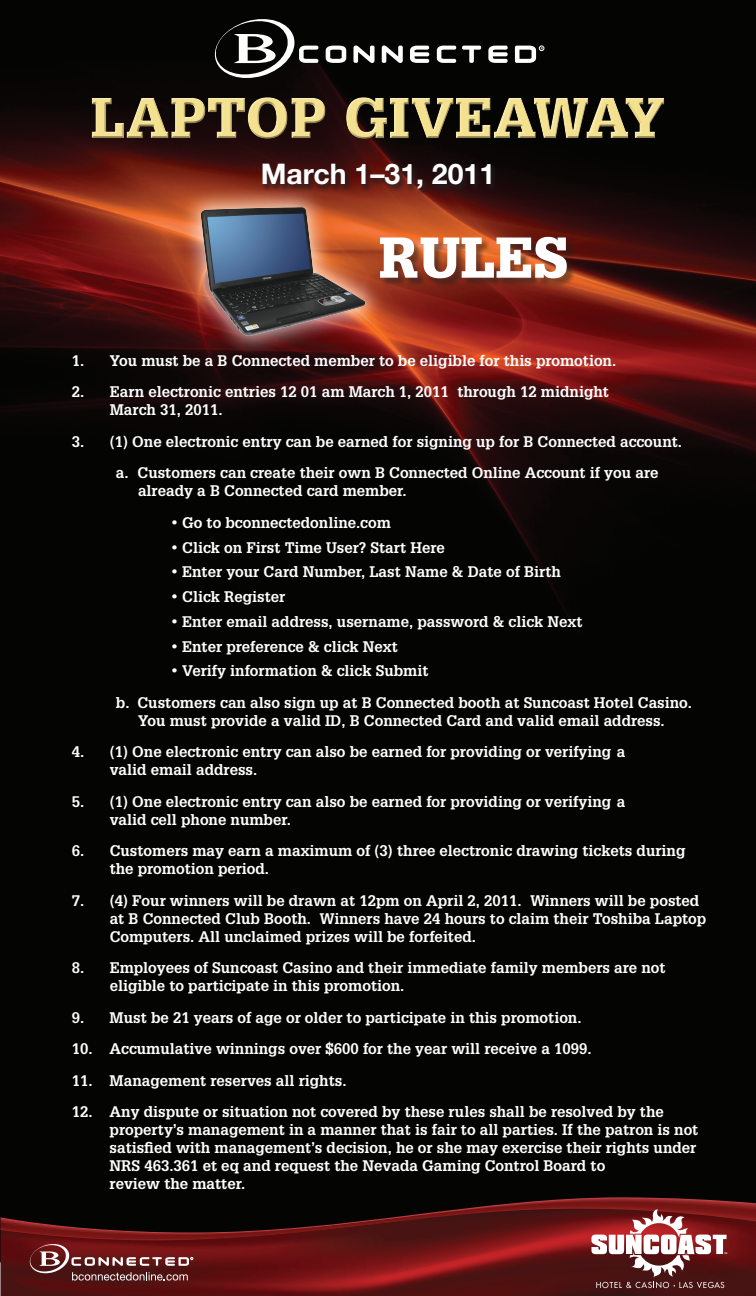
<style>
.page{position:relative;width:756px;height:1296px;background:#fff}
.page>*{position:absolute;margin:0;border:0;box-sizing:border-box;transform-origin:0 0}
.t1{font:900 56.1px "Glypha LT Std";letter-spacing:.01em;color:#f4e18f}
.t2{font:900 56.1px "Glypha LT Std";letter-spacing:.01em;color:#fff}
.t3{font:700 28.42px "Helvetica Neue LT Std";color:#fff}
.t4{font:700 15px/18px "Glypha LT Std";color:#fff}
</style>
<div class="page">
<div style="left:0;top:0;width:756px;height:1197px;background:#040503"></div>
<img style="left:0;top:59px;width:756px;height:573px">
<div style="left:180px;top:186px;width:206px;height:171px;background:#fff;opacity:.75"></div>
<img style="left:165px;top:202px;width:218px;height:146px">
<div style="left:89px;top:95px;width:577px;height:44px;background:#fff;opacity:.75"></div>
<div style="left:89px;top:97px;width:577px;height:44px;background:#231f20;opacity:.75"></div>
<div style="left:381px;top:238px;width:195px;height:50px;background:#231f20;opacity:.5"></div>
<div style="left:261px;top:163px;width:237px;height:34px;background:#231f20;opacity:.6"></div>
<svg style="left:0;top:1288px;width:756px;height:8px"></svg>
<svg style="left:0;top:1197px;width:756px;height:91px"></svg>
<svg style="left:326px;top:46px;width:20px;height:17px"></svg>
<svg style="left:354px;top:45px;width:21px;height:18px"></svg>
<svg style="left:382px;top:45px;width:21px;height:18px"></svg>
<svg style="left:410px;top:46px;width:19px;height:17px"></svg>
<svg style="left:437px;top:46px;width:19px;height:17px"></svg>
<svg style="left:462px;top:46px;width:19px;height:17px"></svg>
<svg style="left:488px;top:46px;width:20px;height:17px"></svg>
<svg style="left:211px;top:15px;width:107px;height:67px"></svg>
<svg style="left:515px;top:46px;width:29px;height:17px"></svg>
<h1 class="t1" style="left:91px;top:84px;width:576px">LAPTOP GIVEAWAY</h1>
<h2 class="t3" style="left:261px;top:157px;width:236px">March 1–31, 2011</h2>
<h1 class="t2" style="left:379px;top:224px;width:191px">RULES</h1>
<p class="t4" style="left:72px;top:351px;width:546px">1. You must be a B Connected member to be eligible for this promotion.</p>
<p class="t4" style="left:110px;top:383px;width:501px;text-indent:-38px">2. Earn electronic entries 12 01 am March 1, 2011 through 12 midnight<br>March 31, 2011.</p>
<p class="t4" style="left:116px;top:425px;width:568px;line-height:31.5px;text-indent:-44px">3. (1) One electronic entry can be earned for signing up for B Connected account. a. Customers can create their own B Connected Online Account if you are</p>
<p class="t4" style="left:138px;top:482px;width:270px">already a B Connected card member.</p>
<p class="t4" style="left:171px;top:513px;width:221px">• Go to bconnectedonline.com</p>
<p class="t4" style="left:171px;top:538px;width:275px">• Click on First Time User? Start Here</p>
<p class="t4" style="left:171px;top:563px;width:391px">• Enter your Card Number, Last Name &amp; Date of Birth</p>
<p class="t4" style="left:171px;top:587px;width:116px">• Click Register</p>
<p class="t4" style="left:171px;top:612px;width:413px">• Enter email address, username, password &amp; click Next</p>
<p class="t4" style="left:171px;top:637px;width:228px">• Enter preference &amp; click Next</p>
<p class="t4" style="left:116px;top:655px;width:578px;line-height:31.5px;text-indent:55px">• Verify information &amp; click Submit<br>b. Customers can also sign up at B Connected booth at Suncoast Hotel Casino.</p>
<p class="t4" style="left:138px;top:711px;width:528px">You must provide a valid ID, B Connected Card and valid email address.</p>
<p class="t4" style="left:110px;top:743px;width:517px;text-indent:-38px">4. (1) One electronic entry can also be earned for providing or verifying a valid email address.</p>
<p class="t4" style="left:110px;top:792px;width:517px;text-indent:-38px">5. (1) One electronic entry can also be earned for providing or verifying a valid cell phone number.</p>
<p class="t4" style="left:110px;top:842px;width:577px;text-indent:-38px">6. Customers may earn a maximum of (3) three electronic drawing tickets during the promotion period.</p>
<p class="t4" style="left:110px;top:891px;width:598px;text-indent:-38px">7. (4) Four winners will be drawn at 12pm on April 2, 2011. Winners will be posted at B Connected Club Booth. Winners have 24 hours to claim their Toshiba Laptop<br>Computers. All unclaimed prizes will be forfeited.</p>
<p class="t4" style="left:110px;top:959px;width:557px;text-indent:-38px">8. Employees of Suncoast Casino and their immediate family members are not eligible to participate in this promotion.</p>
<p class="t4" style="left:72px;top:1008px;width:511px">9. Must be 21 years of age or older to participate in this promotion.</p>
<p class="t4" style="left:72px;top:1040px;width:522px">10. Accumulative winnings over $600 for the year will receive a 1099.</p>
<p class="t4" style="left:72px;top:1071px;width:276px">11. Management reserves all rights.</p>
<p class="t4" style="left:110px;top:1103px;width:590px;text-indent:-38px">12. Any dispute or situation not covered by these rules shall be resolved by the property’s management in a manner that is fair to all parties. If the patron is not satisfied with management’s decision, he or she may exercise their rights under NRS 463.361 et eq and request the Nevada Gaming Control Board to<br>review the matter.</p>
</div>
